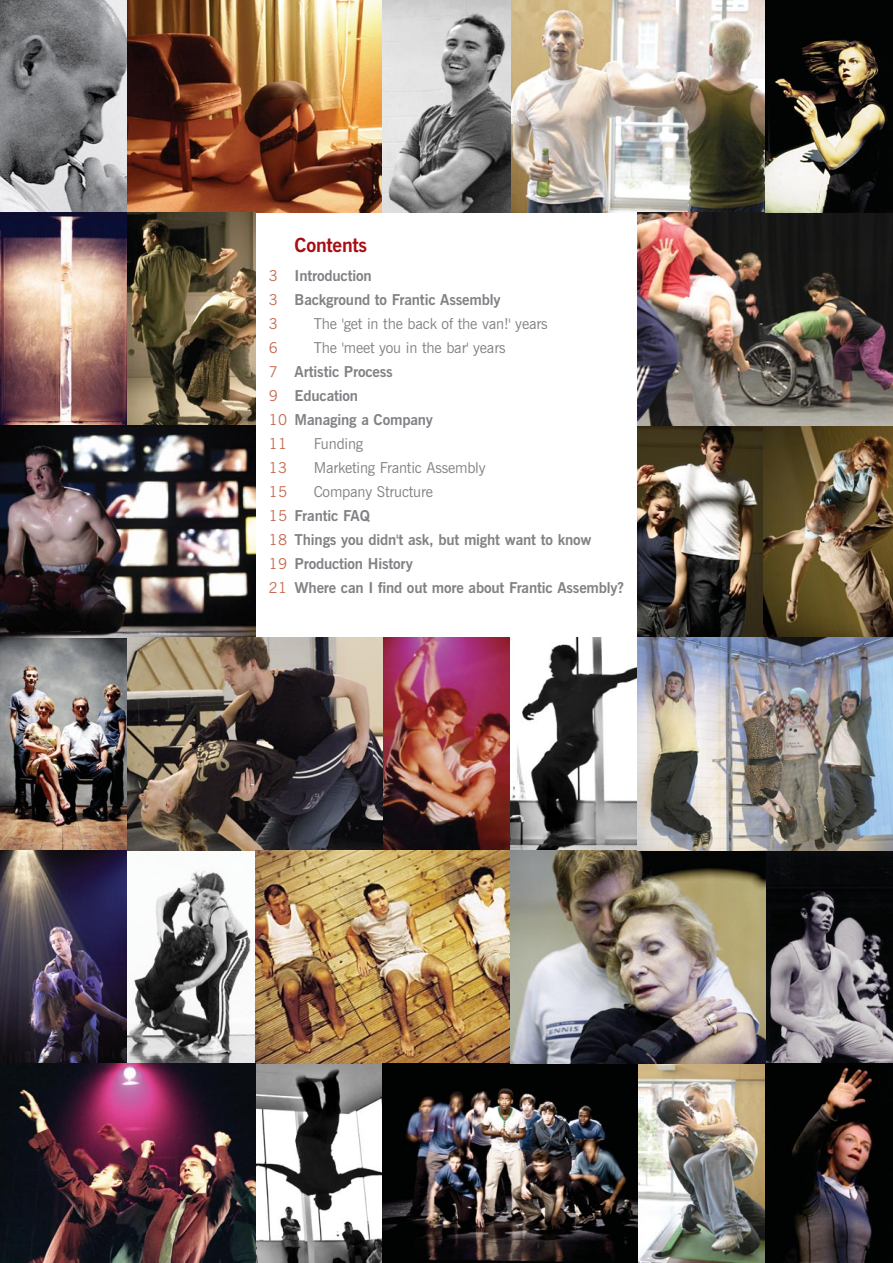
<style>
.page{position:relative;width:893px;height:1263px;background:#fff}
.page>*{position:absolute;margin:0;border:0;box-sizing:border-box;transform-origin:0 0}
.t1{font:700 19.5px "News Gothic BT";letter-spacing:-.01em;color:#a70e12}
.t2{font:700 15px/24px "News Gothic BT";letter-spacing:-.01em;color:#808285}
.t3{font:15px/24px "News Gothic BT";letter-spacing:-.01em;color:#808285}
.t4{font:15px/24px "News Gothic BT";color:#c76c53}
</style>
<div class="page">
<img style="left:0;top:0;width:128px;height:213px">
<img style="left:638px;top:425px;width:126px;height:213px">
<img style="left:764px;top:425px;width:129px;height:213px">
<img style="left:128px;top:0;width:255px;height:213px">
<img style="left:510px;top:0;width:255px;height:213px">
<img style="left:638px;top:213px;width:255px;height:212px">
<img style="left:0;top:213px;width:128px;height:212px">
<img style="left:383px;top:638px;width:127px;height:212px">
<svg style="left:510px;top:638px;width:128px;height:212px"></svg>
<img style="left:0;top:638px;width:128px;height:212px">
<img style="left:0;top:850px;width:128px;height:213px">
<svg style="left:765px;top:850px;width:128px;height:213px;background:#5a585c"></svg>
<svg style="left:128px;top:850px;width:127px;height:213px"></svg>
<svg style="left:255px;top:1063px;width:128px;height:200px"></svg>
<img style="left:638px;top:1063px;width:127px;height:200px">
<img style="left:765px;top:1063px;width:128px;height:200px">
<img style="left:128px;top:213px;width:127px;height:212px">
<svg style="left:383px;top:0;width:127px;height:213px;background:#9e9e9e"></svg>
<img style="left:765px;top:0;width:128px;height:213px">
<img style="left:0;top:425px;width:255px;height:213px">
<img style="left:128px;top:638px;width:255px;height:212px">
<img style="left:255px;top:850px;width:255px;height:213px">
<img style="left:383px;top:1063px;width:255px;height:200px">
<img style="left:0;top:1063px;width:255px;height:200px">
<img style="left:510px;top:850px;width:255px;height:213px">
<img style="left:638px;top:638px;width:255px;height:212px">
<p class="t4" style="left:269px;top:265px;width:20px">3<br>3<br>3<br>6<br>7<br>9<br>10<br>11<br>13<br>15<br>15<br>18<br>19<br>21</p>
<h1 class="t1" style="left:295px;top:238px;width:74px">Contents</h1>
<p class="t2" style="left:295px;top:265px;width:207px">Introduction<br>Background to Frantic Assembly</p>
<p class="t3" style="left:314px;top:313px;width:235px">The 'get in the back of the van!' years<br>The 'meet you in the bar' years</p>
<p class="t2" style="left:295px;top:361px;width:140px">Artistic Process<br>Education<br>Managing a Company</p>
<p class="t3" style="left:314px;top:433px;width:173px">Funding<br>Marketing Frantic Assembly<br>Company Structure</p>
<p class="t2" style="left:295px;top:505px;width:331px">Frantic FAQ<br>Things you didn't ask, but might want to know<br>Production History<br>Where can I find out more about Frantic Assembly?</p>
</div>
